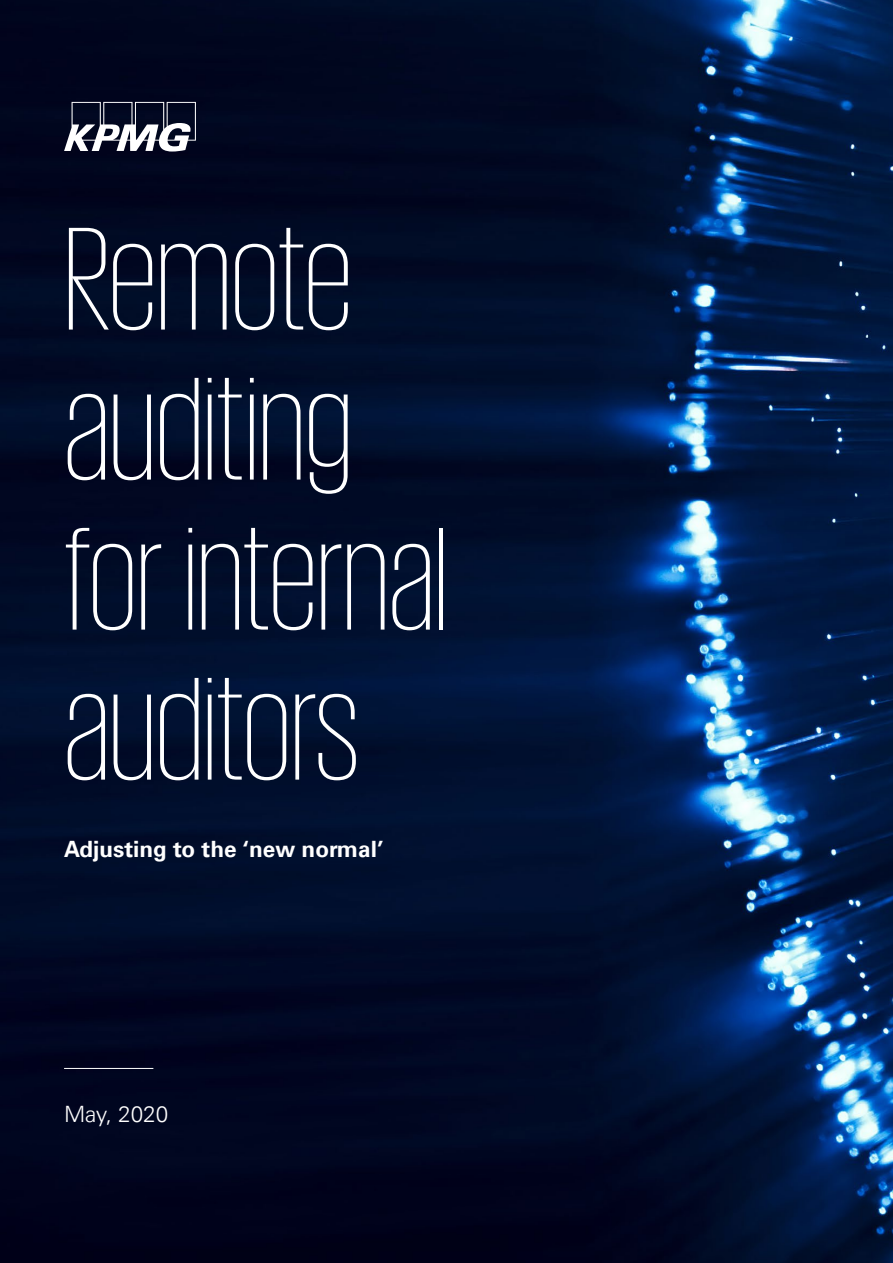
<style>
.page{position:relative;width:893px;height:1263px;background:#fff}
.page>*{position:absolute;margin:0;border:0;box-sizing:border-box;transform-origin:0 0}
.t1{font:200 150px/150px "KPMG";color:#fff}
.t2{font:700 22.5px "Universfor KPMG";color:#fff}
.t3{font:300 22.5px "Universfor KPMG";color:#fff}
</style>
<div class="page">
<img style="left:0;top:0;width:893px;height:1263px">
<svg style="left:64px;top:102px;width:132px;height:50px"></svg>
<hr style="left:64px;top:1068px;width:89px;height:1px;background:#fff">
<p class="t1" style="left:64px;top:201px;width:385px">Remote auditing for internal auditors</p>
<p class="t2" style="left:64px;top:835px;width:321px">Adjusting to the ‘new normal’</p>
<p class="t3" style="left:64px;top:1100px;width:106px">May, 2020</p>
</div>
